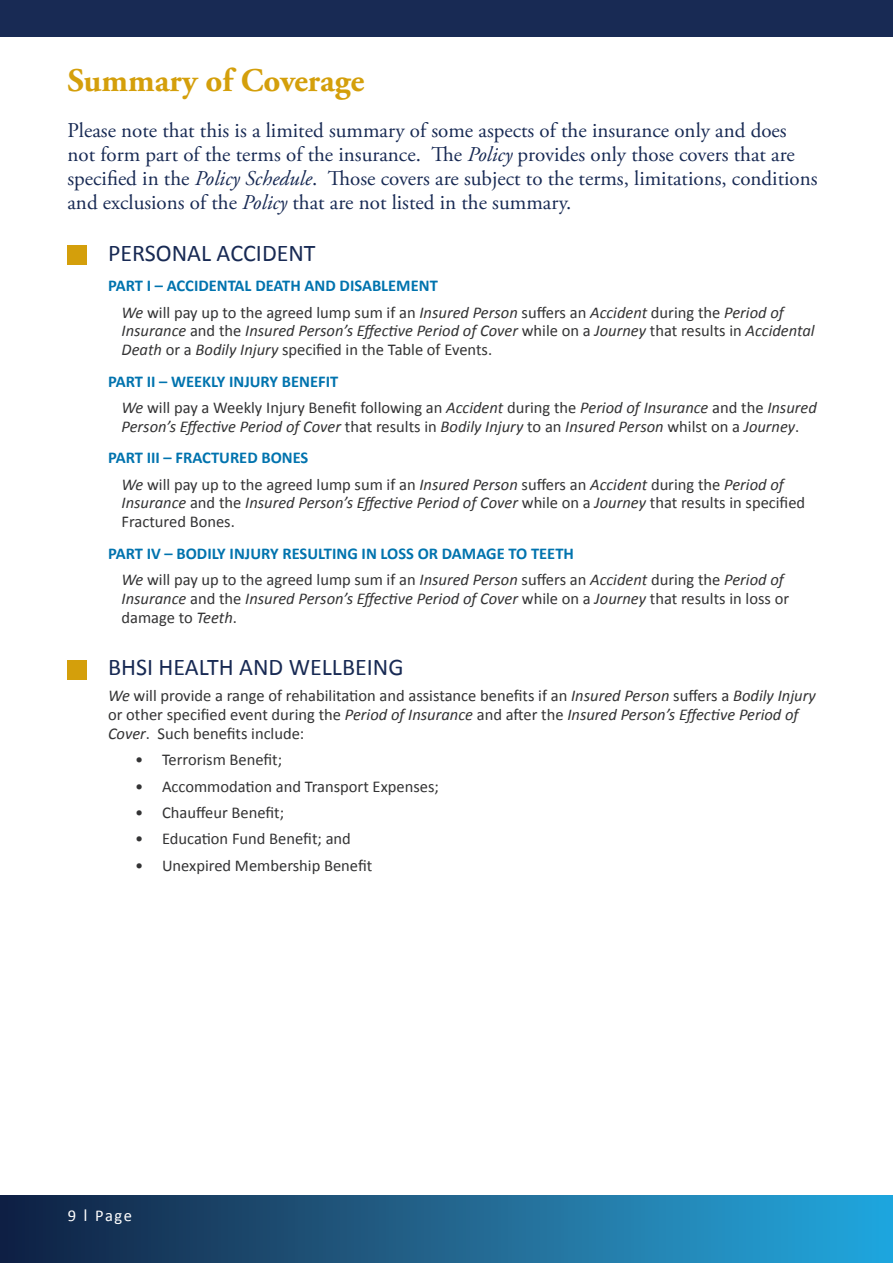
<style>
.page{position:relative;width:893px;height:1263px;background:#fff}
.page>*{position:absolute;margin:0;border:0;box-sizing:border-box;transform-origin:0 0}
.t1{font:700 33px "Adobe Garamond Pro";color:#d49f0b}
.t2{font:24px "Calibri";color:#182a54}
.t3{font:21px/24px "Adobe Garamond Pro";color:#182a54}
.t4{font:16.5px/18.8px "Calibri";color:#333334}
.t5{font:italic 16.5px/18.8px "Calibri";color:#333334}
.t6{font:700 16.5px/26.2px "Calibri";color:#0073ae}
.t7{font:16.5px "Calibri";color:#fff}
.s1{font-style:italic}
.s2{font-weight:700;color:#0073ae}
.s3{font-style:normal}
.s4{font-weight:700;font-style:normal;color:#0073ae}
.s5{font-weight:400;font-style:italic;color:#333334}
.s6{font-weight:400;color:#333334}
.s7{font-size:18.6px}
</style>
<div class="page">
<div style="left:0;top:0;width:893px;height:37px;background:#182a54"></div>
<div style="left:0;top:1195px;width:893px;height:68px;background:linear-gradient(to right,#152040,#28a9de)"></div>
<div style="left:68px;top:246px;width:19px;height:19px;background:#d49f0b"></div>
<div style="left:68px;top:660px;width:19px;height:20px;background:#d49f0b"></div>
<h1 class="t1" style="left:68px;top:62px;width:298px">Summary of Coverage</h1>
<p class="t3" style="left:68px;top:119px;width:751px">Please note that this is a limited summary of some aspects of the insurance only and does not form part of the terms of the insurance. The <span class="s1">Policy</span> provides only those covers that are specified in the <span class="s1">Policy Schedule</span>. Those covers are subject to the terms, limitations, conditions and exclusions of the <span class="s1">Policy</span> that are not listed in the summary.</p>
<h2 class="t2" style="left:108px;top:238px;width:209px">PERSONAL ACCIDENT</h2>
<p class="t4" style="left:121px;top:272px;width:664px;line-height:26.2px;text-indent:-13px"><span class="s2">PART I – ACCIDENTAL DEATH AND DISABLEMENT<br></span><span class="s1">We</span> will pay up to the agreed lump sum if an <span class="s1">Insured Person</span> suffers an <span class="s1">Accident</span> during the <span class="s1">Period of</span></p>
<p class="t5" style="left:122px;top:321px;width:695px">Insurance <span class="s3">and the</span> Insured Person’s Effective Period of Cover <span class="s3">while on a</span> Journey <span class="s3">that results in</span> Accidental<br>Death <span class="s3">or a</span> Bodily Injury <span class="s3">specified in the Table of Events.</span></p>
<p class="t4" style="left:122px;top:367px;width:697px;line-height:26.2px;text-indent:-13px"><span class="s2">PART II – WEEKLY INJURY BENEFIT<br></span><span class="s1">We</span> will pay a Weekly Injury Benefit following an <span class="s1">Accident</span> during the <span class="s1">Period of Insurance</span> and the <span class="s1">Insured</span></p>
<p class="t5" style="left:108px;top:410px;width:693px;line-height:31.5px;text-indent:14px">Person’s Effective Period of Cover <span class="s3">that results in</span> Bodily Injury <span class="s3">to an</span> Insured Person <span class="s3">whilst on a</span> Journey<span class="s3">.<br></span><span class="s4">PART III – FRACTURED BONES</span></p>
<p class="t4" style="left:122px;top:474px;width:685px"><span class="s1">We</span> will pay up to the agreed lump sum if an <span class="s1">Insured Person</span> suffers an <span class="s1">Accident</span> during the <span class="s1">Period of<br>Insurance</span> and the <span class="s1">Insured Person’s Effective Period of Cover</span> while on a <span class="s1">Journey</span> that results in specified<br>Fractured Bones.</p>
<p class="t6" style="left:122px;top:539px;width:664px;text-indent:-13px">PART IV – BODILY INJURY RESULTING IN LOSS OR DAMAGE TO TEETH<br><span class="s5">We</span> <span class="s6">will pay up to the agreed lump sum if an</span> <span class="s5">Insured Person</span> <span class="s6">suffers an</span> <span class="s5">Accident</span> <span class="s6">during the</span> <span class="s5">Period of</span></p>
<p class="t5" style="left:122px;top:588px;width:669px">Insurance <span class="s3">and the</span> Insured Person’s Effective Period of Cover <span class="s3">while on a</span> Journey <span class="s3">that results in loss or damage to</span> Teeth<span class="s3">.</span></p>
<h2 class="t2" style="left:108px;top:652px;width:297px">BHSI HEALTH AND WELLBEING</h2>
<p class="t4" style="left:108px;top:686px;width:709px"><span class="s1">We</span> will provide a range of rehabilitation and assistance benefits if an <span class="s1">Insured Person</span> suffers a <span class="s1">Bodily Injury </span>or other specified event during the <span class="s1">Period of Insurance</span> and after the <span class="s1">Insured Person’s Effective Period of<br>Cover</span>. Such benefits include:</p>
<p class="t4" style="left:135px;top:750px;width:149px">• Terrorism Benefit;</p>
<p class="t4" style="left:135px;top:776px;width:305px">• Accommodation and Transport Expenses;</p>
<p class="t4" style="left:135px;top:802px;width:151px">• Chauffeur Benefit;</p>
<p class="t4" style="left:135px;top:828px;width:217px">• Education Fund Benefit; and</p>
<p class="t4" style="left:135px;top:855px;width:239px">• Unexpired Membership Benefit</p>
<p class="t7" style="left:68px;top:1206px;width:66px">9 <span class="s7">I</span> Page</p>
</div>
